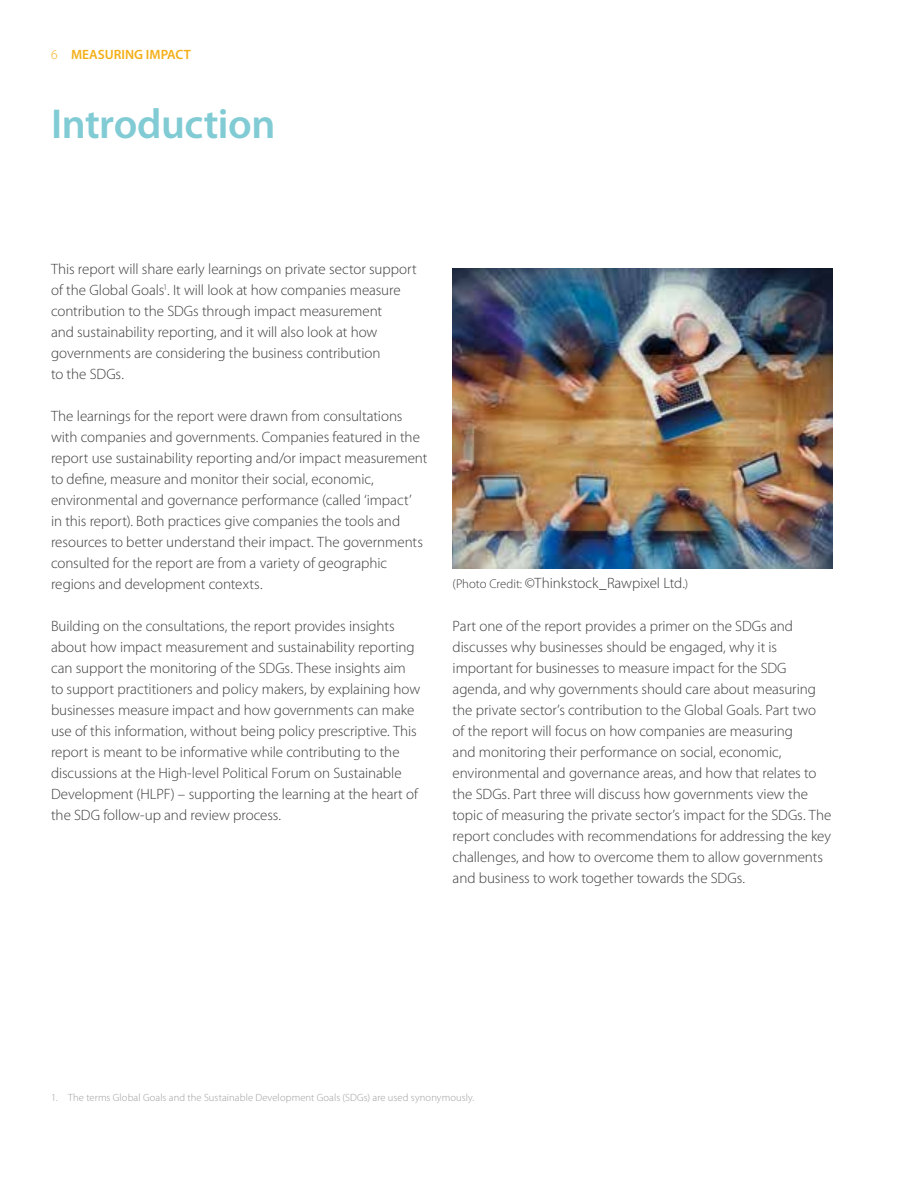
<style>
.page{position:relative;width:918px;height:1188px;background:#fff}
.page>*{position:absolute;margin:0;border:0;box-sizing:border-box;transform-origin:0 0}
.t1{font:600 42px "Myriad Pro";letter-spacing:-.01em;color:#81cbd4}
.t2{font:300 15px/21px "Myriad Pro";letter-spacing:-.005em;color:#3c3c3b}
.t3{font:600 13.5px "Myriad Pro";color:#f4af17}
.t4{font:300 10.5px "Myriad Pro";letter-spacing:.015em;color:#9d9d9c}
.s1{font-weight:300}
.s2{font-size:12.75px}
</style>
<div class="page">
<img style="left:453px;top:269px;width:379px;height:299px">
<p class="t3" style="left:51px;top:47px;width:141px"><span class="s1">6</span> MEASURING IMPACT</p>
<h1 class="t1" style="left:51px;top:100px;width:226px">Introduction</h1>
<p class="t2" style="left:51px;top:259px;width:367px">This report will share early learnings on private sector support of the Global Goals<sup>1</sup>. It will look at how companies measure contribution to the SDGs through impact measurement<br>and sustainability reporting, and it will also look at how governments are considering the business contribution<br>to the SDGs.</p>
<p class="t2" style="left:51px;top:406px;width:378px">The learnings for the report were drawn from consultations with companies and governments. Companies featured in the report use sustainability reporting and/or impact measurement to define, measure and monitor their social, economic, environmental and governance performance (called ‘impact’<br>in this report). Both practices give companies the tools and resources to better understand their impact. The governments consulted for the report are from a variety of geographic regions and development contexts.</p>
<p class="t2" style="left:51px;top:616px;width:371px">Building on the consultations, the report provides insights about how impact measurement and sustainability reporting can support the monitoring of the SDGs. These insights aim to support practitioners and policy makers, by explaining how businesses measure impact and how governments can make use of this information, without being policy prescriptive. This report is meant to be informative while contributing to the discussions at the High-level Political Forum on Sustainable Development (HLPF) – supporting the learning at the heart of the SDG follow-up and review process.</p>
<p class="t2" style="left:453px;top:616px;width:380px">Part one of the report provides a primer on the SDGs and discusses why businesses should be engaged, why it is important for businesses to measure impact for the SDG agenda, and why governments should care about measuring the private sector’s contribution to the Global Goals. Part two of the report will focus on how companies are measuring<br>and monitoring their performance on social, economic, environmental and governance areas, and how that relates to the SDGs. Part three will discuss how governments view the topic of measuring the private sector’s impact for the SDGs. The report concludes with recommendations for addressing the key challenges, and how to overcome them to allow governments and business to work together towards the SDGs.</p>
<p class="t2" style="left:453px;top:573px;width:237px"><span class="s2">(Photo Credit:</span> ©Thinkstock_Rawpixel Ltd.<span class="s2">)</span></p>
<p class="t4" style="left:51px;top:1091px;width:425px">1. The terms Global Goals and the Sustainable Development Goals (SDGs) are used synonymously.</p>
</div>
